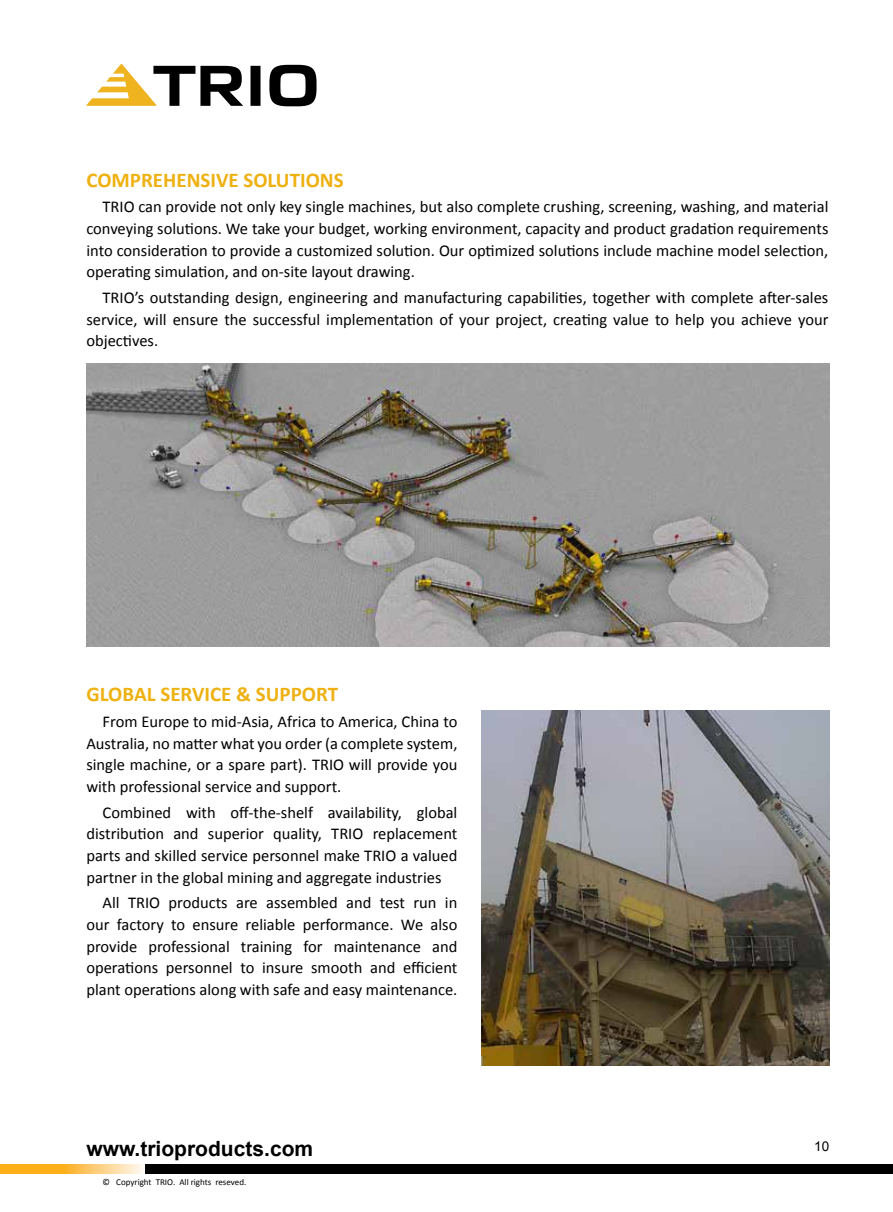
<style>
.page{position:relative;width:893px;height:1212px;background:#fff}
.page>*{position:absolute;margin:0;border:0;box-sizing:border-box;transform-origin:0 0}
.t1{font:700 21px "Calibri";color:#eeb111}
.t2{font:700 21px "Arial";color:#000}
.t3{font:16.5px/21.6px "Calibri";color:#000;text-align:justify}
.t4{font:13.5px "Arial";color:#000}
.t5{font:9px "Calibri";color:#000}
</style>
<div class="page">
<div style="left:144px;top:1164px;width:749px;height:10px;background:#000"></div>
<svg style="left:63px;top:1164px;width:80px;height:10px"></svg>
<div style="left:0;top:1164px;width:63px;height:10px;background:#fcaf17"></div>
<svg style="left:86px;top:64px;width:231px;height:42px"></svg>
<img style="left:482px;top:711px;width:347px;height:354px">
<img style="left:86px;top:363px;width:743px;height:283px">
<p class="t1" style="left:86px;top:166px;width:259px">COMPREHENSIVE SOLUTIONS</p>
<p class="t3" style="left:86px;top:196px;width:743px;text-indent:16px">TRIO can provide not only key single machines, but also complete crushing, screening, washing, and material conveying solutions. We take your budget, working environment, capacity and product gradation requirements into consideration to provide a customized solution. Our optimized solutions include machine model selection, operating simulation, and on-site layout drawing.</p>
<p class="t3" style="left:86px;top:287px;width:743px;text-indent:16px">TRIO’s outstanding design, engineering and manufacturing capabilities, together with complete after-sales service, will ensure the successful implementation of your project, creating value to help you achieve your objectives.</p>
<p class="t1" style="left:86px;top:681px;width:253px">GLOBAL SERVICE &amp; SUPPORT</p>
<p class="t3" style="left:86px;top:711px;width:373px;text-indent:16px">From Europe to mid-Asia, Africa to America, China to Australia, no matter what you order (a complete system, single machine, or a spare part). TRIO will provide you with professional service and support.</p>
<p class="t3" style="left:86px;top:801px;width:372px;text-indent:16px">Combined with off-the-shelf availability, global distribution and superior quality, TRIO replacement parts and skilled service personnel make TRIO a valued partner in the global mining and aggregate industries</p>
<p class="t3" style="left:86px;top:892px;width:372px;text-indent:16px">All TRIO products are assembled and test run in our factory to ensure reliable performance. We also provide professional training for maintenance and operations personnel to insure smooth and efficient plant operations along with safe and easy maintenance.</p>
<p class="t2" style="left:86px;top:1134px;width:228px">www.trioproducts.com</p>
<p class="t4" style="left:814px;top:1137px;width:17px">10</p>
<p class="t5" style="left:103px;top:1176px;width:145px">© Copyright TRIO. All rights reseved.</p>
</div>
